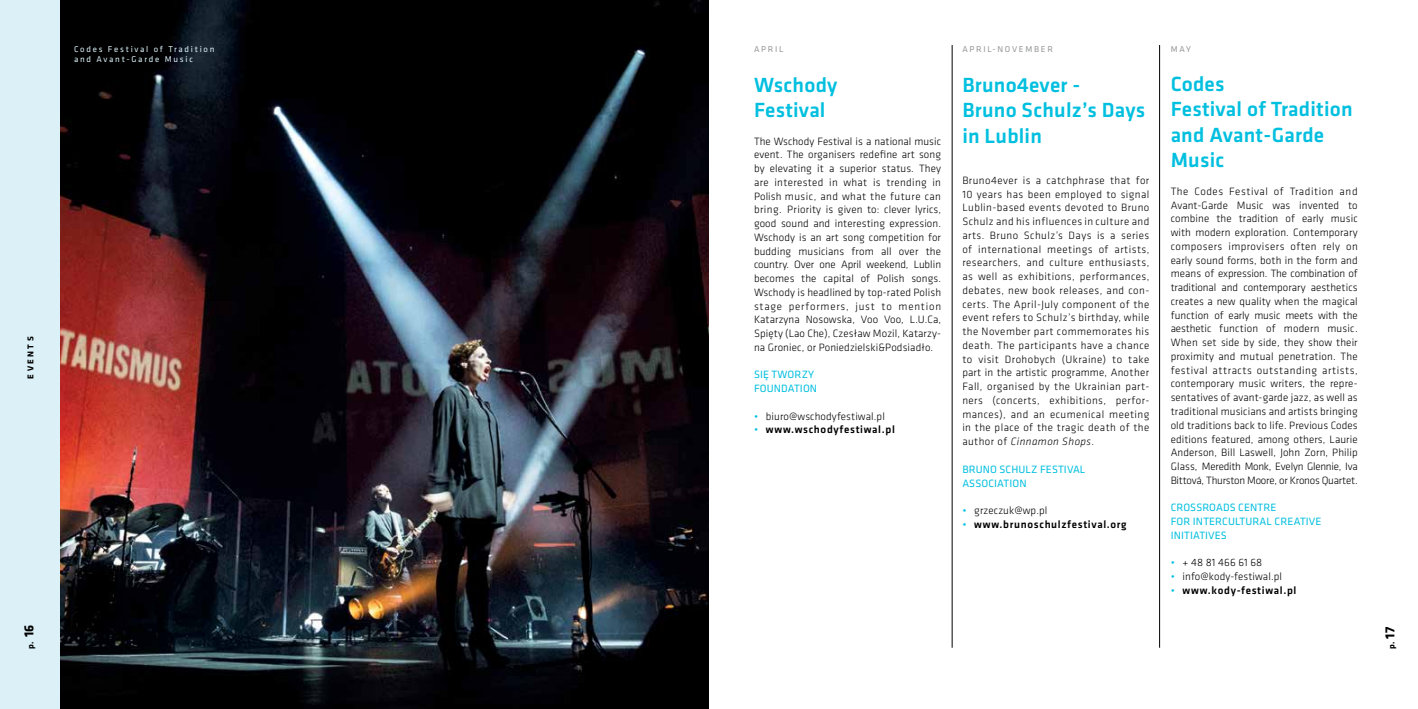
<style>
.page{position:relative;width:1418px;height:709px;background:#fff}
.page>*{position:absolute;margin:0;border:0;box-sizing:border-box;transform-origin:0 0}
.t1{font:500 21.25px/25.5px "Klavika";letter-spacing:.01em;color:#00bfdf}
.t2{font:300 11px/13.8px "Klavika";letter-spacing:.01em;color:#000;text-align:justify}
.t3{font:11px/13.8px "Klavika";letter-spacing:.01em;color:#00bfdf}
.t4{font:500 11px "Klavika";letter-spacing:.06em;color:#000}
.t5{font:8.75px/10.5px "Klavika";letter-spacing:.2em;color:#dbf1f7}
.t6{font:8.75px "Klavika";letter-spacing:.2em;color:#939598}
.t7{font:700 8.75px "Klavika";letter-spacing:.275em;color:#000}
.s1{font-size:13.75px}
.s2{color:#00bfdf}
.s3{font-weight:300;color:#00bfdf}
.s4{font-style:italic}
</style>
<div class="page">
<hr style="left:951px;top:45px;width:1px;height:602px;background:#000">
<hr style="left:1159px;top:45px;width:1px;height:602px;background:#000">
<div style="left:0;top:0;width:181px;height:709px;background:#dbf1f7"></div>
<img style="left:60px;top:0;width:649px;height:709px">
<p class="t7" style="left:24px;top:378px;width:43px;rotate:-90deg">EVENTS</p>
<p class="t7" style="left:24px;top:648px;width:26px;rotate:-90deg">p. <span class="s1">16</span></p>
<p class="t5" style="left:74px;top:43px;width:142px">Codes Festival of Tradition and Avant-Garde Music</p>
<p class="t6" style="left:754px;top:44px;width:31px">APRIL</p>
<h1 class="t1" style="left:754px;top:71px;width:85px">Wschody<br>Festival</h1>
<p class="t2" style="left:754px;top:134px;width:188px">The Wschody Festival is a national music event. The organisers redefine art song by elevating it a superior status. They are interested in what is trending in Polish music, and what the future can bring. Priority is given to: clever lyrics, good sound and interesting expression.<br>Wschody is an art song competition for budding musicians from all over the country. Over one April weekend, Lublin becomes the capital of Polish songs.<br>Wschody is headlined by top-rated Polish stage performers, just to mention Katarzyna Nosowska, Voo Voo, L.U.Ca, Spięty (Lao Che), Czesław Mozil, Katarzy&shy;na Groniec, or Poniedzielski&amp;Podsiadło.</p>
<p class="t3" style="left:754px;top:367px;width:65px">SIĘ TWORZY<br>FOUNDATION</p>
<p class="t2" style="left:754px;top:409px;width:132px"><span class="s2">•</span> biuro@wschodyfestiwal.pl</p>
<p class="t4" style="left:754px;top:422px;width:142px"><span class="s3">•</span> www.wschodyfestiwal.pl</p>
<p class="t6" style="left:962px;top:44px;width:92px">APRIL-NOVEMBER</p>
<h1 class="t1" style="left:962px;top:71px;width:185px">Bruno4ever -<br>Bruno Schulz’s Days in Lublin</h1>
<p class="t2" style="left:962px;top:173px;width:188px">Bruno4ever is a catchphrase that for 10 years has been employed to signal Lublin-based events devoted to Bruno Schulz and his influences in culture and arts. Bruno Schulz’s Days is a series of international meetings of artists, researchers, and culture enthusiasts, as well as exhibitions, performances, debates, new book releases, and con&shy;certs. The April-July component of the event refers to Schulz’s birthday, while the November part commemorates his death. The participants have a chance to visit Drohobych (Ukraine) to take part in the artistic programme, Another Fall, organised by the Ukrainian part&shy;ners (concerts, exhibitions, perfor&shy;mances), and an ecumenical meeting in the place of the tragic death of the author of <span class="s4">Cinnamon Shops</span>.</p>
<p class="t3" style="left:962px;top:462px;width:125px">BRUNO SCHULZ FESTIVAL<br>ASSOCIATION</p>
<p class="t2" style="left:962px;top:503px;width:86px"><span class="s2">•</span> grzeczuk@wp.pl</p>
<p class="t4" style="left:962px;top:516px;width:166px"><span class="s3">•</span> www.brunoschulzfestival.org</p>
<p class="t6" style="left:1170px;top:43px;width:22px">MAY</p>
<h1 class="t1" style="left:1170px;top:70px;width:183px">Codes<br>Festival of Tradition and Avant-Garde<br>Music</h1>
<p class="t2" style="left:1170px;top:184px;width:188px">The Codes Festival of Tradition and Avant-Garde Music was invented to combine the tradition of early music with modern exploration. Contemporary composers improvisers often rely on early sound forms, both in the form and means of expression. The combination of traditional and contemporary aesthetics creates a new quality when the magical function of early music meets with the aesthetic function of modern music.<br>When set side by side, they show their proximity and mutual penetration. The festival attracts outstanding artists, contemporary music writers, the repre&shy;sentatives of avant-garde jazz, as well as traditional musicians and artists bringing old traditions back to life. Previous Codes editions featured, among others, Laurie Anderson, Bill Laswell, John Zorn, Philip Glass, Meredith Monk, Evelyn Glennie, Iva Bittová, Thurston Moore, or Kronos Quartet.</p>
<p class="t3" style="left:1170px;top:500px;width:152px">CROSSROADS CENTRE<br>FOR INTERCULTURAL CREATIVE<br>INITIATIVES</p>
<p class="t2" style="left:1170px;top:555px;width:93px"><span class="s2">•</span> + 48 81 466 61 68</p>
<p class="t2" style="left:1170px;top:569px;width:113px"><span class="s2">•</span> info@kody-festiwal.pl</p>
<p class="t4" style="left:1170px;top:582px;width:127px"><span class="s3">•</span> www.kody-festiwal.pl</p>
<p class="t7" style="left:1385px;top:648px;width:24px;rotate:-90deg">p. <span class="s1">17</span></p>
</div>
